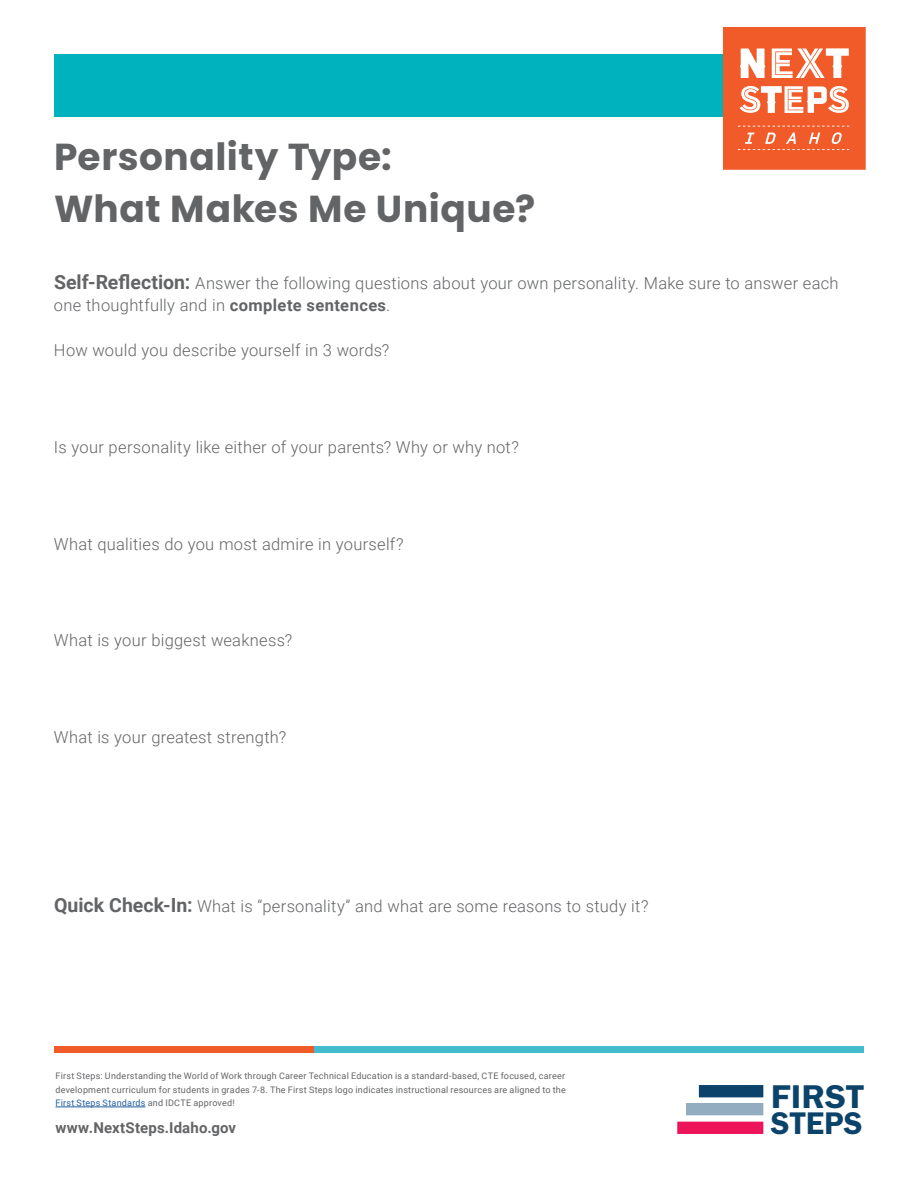
<style>
.page{position:relative;width:918px;height:1188px;background:#fff}
.page>*{position:absolute;margin:0;border:0;box-sizing:border-box;transform-origin:0 0}
.t1{font:700 37.5px/51.8px "Poppins";letter-spacing:.015em;color:#636466}
.t2{font:34.05px "Franklin Gothic URW Dem";color:#0c436b;scale:1.06 1}
.t3{font:32.4px "Franklin Gothic URW Dem";letter-spacing:.005em;color:#0c436b}
.t4{font:300 16.5px/22.5px "Roboto";letter-spacing:.015em;color:#636466}
.t5{font:700 15px "Roboto";letter-spacing:.01em;color:#636466}
.t6{font:9px/13.5px "Roboto";letter-spacing:.025em;color:#636466;text-align:justify}
.s1{font-weight:700;font-size:19.5px}
.s2{font-weight:700}
.s3{color:#215e9e}
</style>
<div class="page">
<div style="left:54px;top:54px;width:810px;height:63px;background:#00b1be"></div>
<svg style="left:723px;top:27px;width:143px;height:143px"></svg>
<hr style="left:56px;top:1107px;width:90px;height:1px;background:#215e9e">
<div style="left:683px;top:1122px;width:74px;height:12px;background:#ed145a"></div>
<div style="left:692px;top:1103px;width:65px;height:12px;background:#92acc0"></div>
<div style="left:705px;top:1085px;width:52px;height:12px;background:#0c436b"></div>
<div style="left:314px;top:1046px;width:550px;height:7px;background:#43bdce"></div>
<div style="left:54px;top:1046px;width:260px;height:7px;background:#f15a29"></div>
<h1 class="t1" style="left:54px;top:131px;width:483px">Personality Type:<br>What Makes Me Unique?</h1>
<p class="t4" style="left:54px;top:271px;width:786px"><span class="s1">Self-Reflection:</span> Answer the following questions about your own personality. Make sure to answer each one thoughtfully and in <span class="s2">complete sentences</span>.</p>
<p class="t4" style="left:54px;top:338px;width:337px">How would you describe yourself in 3 words?</p>
<p class="t4" style="left:54px;top:435px;width:466px">Is your personality like either of your parents? Why or why not?</p>
<p class="t4" style="left:54px;top:532px;width:351px">What qualities do you most admire in yourself?</p>
<p class="t4" style="left:54px;top:629px;width:240px">What is your biggest weakness?</p>
<p class="t4" style="left:54px;top:725px;width:234px">What is your greatest strength?</p>
<p class="t4" style="left:54px;top:894px;width:596px"><span class="s1">Quick Check-In:</span> What is “personality” and what are some reasons to study it?</p>
<p class="t6" style="left:56px;top:1069px;width:512px">First Steps: Understanding the World of Work through Career Technical Education is a standard-based, CTE focused, career development curriculum for students in grades 7-8. The First Steps logo indicates instructional resources are aligned to the <span class="s3">First Steps Standards</span> and IDCTE approved!</p>
<p class="t5" style="left:56px;top:1117px;width:182px">www.NextSteps.Idaho.gov</p>
<h2 class="t2" style="left:771px;top:1076px;width:89px">FIRST</h2>
<h3 class="t3" style="left:771px;top:1103px;width:93px">STEPS</h3>
</div>
